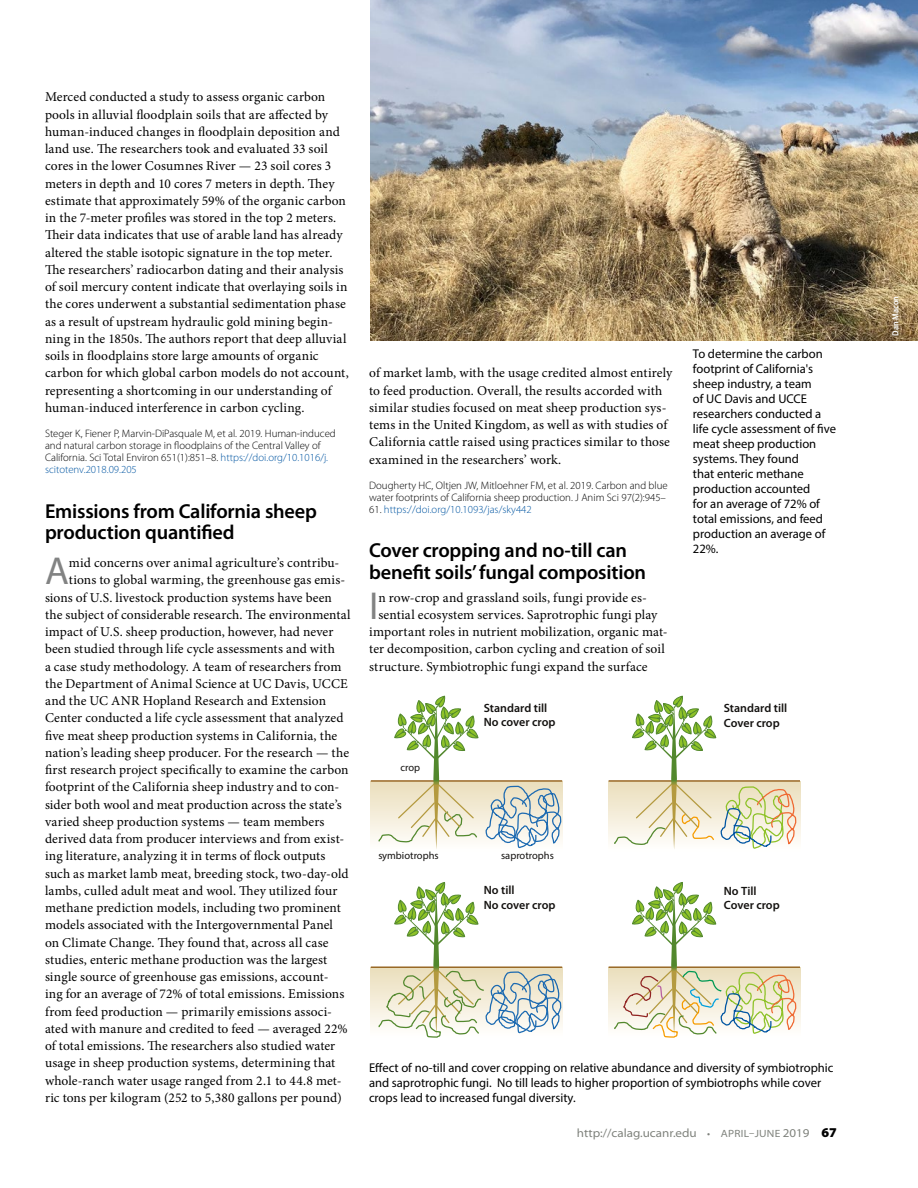
<style>
.page{position:relative;width:918px;height:1188px;background:#fff}
.page>*{position:absolute;margin:0;border:0;box-sizing:border-box;transform-origin:0 0}
.t1{font:39.15px "Myriad Pro";color:#828383}
.t2{font:600 20.25px/21.8px "Myriad Pro";letter-spacing:-.01em;color:#000}
.t3{font:13.5px/17.2px "Minion Pro";letter-spacing:.01em;color:#000}
.t4{font:12.75px/15px "Myriad Pro";color:#000}
.t5{font:600 12px/14.4px "Myriad Pro";color:#141210}
.t6{font:semi-expanded 12px "Myriad Pro";color:#7e817b}
.t7{font:300 10.8px/12px "Myriad Pro";color:#000}
.t8{font:300 10.8px "Myriad Pro";color:#0055a2}
.t9{font:10.5px "Myriad Pro";color:#141210}
.t10{font:600 semi-condensed 9px "Myriad Pro";color:#fff}
.s1{color:#0055a2}
.s2{color:#000}
.s3{font-size:10.5px}
.s4{font-weight:900;font-stretch:normal;font-size:13.5px;color:#000}
</style>
<div class="page">
<img style="left:371px;top:0;width:547px;height:340px">
<div style="left:609px;top:781px;width:191px;height:71px;background:linear-gradient(to bottom,#eadebb,#fffffe)"></div>
<div style="left:609px;top:968px;width:191px;height:70px;background:linear-gradient(to bottom,#eadebb,#fffffd)"></div>
<div style="left:371px;top:781px;width:191px;height:71px;background:linear-gradient(to bottom,#eadebb,#fffffe)"></div>
<div style="left:371px;top:968px;width:191px;height:70px;background:linear-gradient(to bottom,#eadebb,#fffffd)"></div>
<hr style="left:609px;top:780px;width:191px;height:2px;background:#986724">
<svg style="left:485px;top:782px;width:77px;height:70px"></svg>
<svg style="left:613px;top:695px;width:184px;height:157px"></svg>
<hr style="left:609px;top:966px;width:191px;height:2px;background:#986724">
<hr style="left:371px;top:780px;width:191px;height:2px;background:#986724">
<svg style="left:377px;top:695px;width:102px;height:155px"></svg>
<hr style="left:371px;top:966px;width:191px;height:2px;background:#986724">
<svg style="left:613px;top:882px;width:184px;height:156px"></svg>
<svg style="left:377px;top:882px;width:185px;height:156px"></svg>
<p class="t3" style="left:45px;top:88px;width:305px">Merced conducted a study to assess organic carbon pools in alluvial floodplain soils that are affected by human-induced changes in floodplain deposition and land use. The researchers took and evaluated 33 soil cores in the lower Cosumnes River — 23 soil cores 3 meters in depth and 10 cores 7 meters in depth. They estimate that approximately 59% of the organic carbon in the 7-meter profiles was stored in the top 2 meters.<br>Their data indicates that use of arable land has already altered the stable isotopic signature in the top meter.<br>The researchers’ radiocarbon dating and their analysis of soil mercury content indicate that overlaying soils in the cores underwent a substantial sedimentation phase as a result of upstream hydraulic gold mining begin&shy;ning in the 1850s. The authors report that deep alluvial soils in floodplains store large amounts of organic carbon for which global carbon models do not account, representing a shortcoming in our understanding of human-induced interference in carbon cycling.</p>
<p class="t7" style="left:45px;top:428px;width:292px">Steger K, Fiener P, Marvin-DiPasquale M, et al. 2019. Human-induced and natural carbon storage in floodplains of the Central Valley of California. Sci Total Environ 651(1):851–8. <span class="s1">https://doi.org/10.1016/j. scitotenv.2018.09.205</span></p>
<h2 class="t2" style="left:45px;top:499px;width:273px">Emissions from California sheep production quantified</h2>
<h1 class="t1" style="left:45px;top:547px;width:25px">A</h1>
<p class="t3" style="left:69px;top:554px;width:272px">mid concerns over animal agriculture’s contribu-</p>
<p class="t3" style="left:69px;top:571px;width:278px">tions to global warming, the greenhouse gas emis-</p>
<p class="t3" style="left:45px;top:589px;width:288px">sions of U.S. livestock production systems have been</p>
<p class="t3" style="left:45px;top:606px;width:307px">the subject of considerable research. The environmental</p>
<p class="t3" style="left:45px;top:623px;width:290px">impact of U.S. sheep production, however, had never</p>
<p class="t3" style="left:45px;top:640px;width:291px">been studied through life cycle assessments and with</p>
<p class="t3" style="left:45px;top:658px;width:298px">a case study methodology. A team of researchers from</p>
<p class="t3" style="left:45px;top:675px;width:304px">the Department of Animal Science at UC Davis, UCCE</p>
<p class="t3" style="left:45px;top:692px;width:283px">and the UC ANR Hopland Research and Extension</p>
<p class="t3" style="left:45px;top:709px;width:300px">Center conducted a life cycle assessment that analyzed</p>
<p class="t3" style="left:45px;top:727px;width:294px">five meat sheep production systems in California, the</p>
<p class="t3" style="left:45px;top:744px;width:306px">nation’s leading sheep producer. For the research — the</p>
<p class="t3" style="left:45px;top:761px;width:305px">first research project specifically to examine the carbon</p>
<p class="t3" style="left:45px;top:778px;width:296px">footprint of the California sheep industry and to con-</p>
<p class="t3" style="left:45px;top:796px;width:298px">sider both wool and meat production across the state’s</p>
<p class="t3" style="left:45px;top:813px;width:281px">varied sheep production systems — team members</p>
<p class="t3" style="left:45px;top:830px;width:301px">derived data from producer interviews and from exist-</p>
<p class="t3" style="left:45px;top:847px;width:282px">ing literature, analyzing it in terms of flock outputs</p>
<p class="t3" style="left:45px;top:865px;width:305px">such as market lamb meat, breeding stock, two-day-old</p>
<p class="t3" style="left:45px;top:882px;width:294px">lambs, culled adult meat and wool. They utilized four</p>
<p class="t3" style="left:45px;top:899px;width:297px">methane prediction models, including two prominent</p>
<p class="t3" style="left:45px;top:916px;width:289px">models associated with the Intergovernmental Panel</p>
<p class="t3" style="left:45px;top:934px;width:285px">on Climate Change. They found that, across all case</p>
<p class="t3" style="left:45px;top:951px;width:284px">studies, enteric methane production was the largest</p>
<p class="t3" style="left:45px;top:968px;width:285px">single source of greenhouse gas emissions, account-</p>
<p class="t3" style="left:45px;top:985px;width:301px">ing for an average of 72% of total emissions. Emissions</p>
<p class="t3" style="left:45px;top:1003px;width:289px">from feed production — primarily emissions associ-</p>
<p class="t3" style="left:45px;top:1020px;width:304px">ated with manure and credited to feed — averaged 22%</p>
<p class="t3" style="left:45px;top:1037px;width:292px">of total emissions. The researchers also studied water</p>
<p class="t3" style="left:45px;top:1054px;width:292px">usage in sheep production systems, determining that</p>
<p class="t3" style="left:45px;top:1072px;width:298px">whole-ranch water usage ranged from 2.1 to 44.8 met-</p>
<p class="t3" style="left:45px;top:1089px;width:298px">ric tons per kilogram (252 to 5,380 gallons per pound)</p>
<p class="t3" style="left:369px;top:364px;width:305px">of market lamb, with the usage credited almost entirely to feed production. Overall, the results accorded with similar studies focused on meat sheep production sys&shy;tems in the United Kingdom, as well as with studies of California cattle raised using practices similar to those examined in the researchers’ work.</p>
<p class="t7" style="left:369px;top:479px;width:300px">Dougherty HC, Oltjen JW, Mitloehner FM, et al. 2019. Carbon and blue water footprints of California sheep production. J Anim Sci 97(2):945–</p>
<p class="t8" style="left:369px;top:503px;width:164px"><span class="s2">61.</span> https://doi.org/10.1093/jas/sky442</p>
<h2 class="t2" style="left:369px;top:539px;width:279px">Cover cropping and no-till can benefit soils’ fungal composition</h2>
<h1 class="t1" style="left:369px;top:581px;width:11px">I</h1>
<p class="t3" style="left:379px;top:589px;width:270px">n row-crop and grassland soils, fungi provide es-</p>
<p class="t3" style="left:379px;top:606px;width:280px">sential ecosystem services. Saprotrophic fungi play</p>
<p class="t3" style="left:369px;top:623px;width:300px">important roles in nutrient mobilization, organic mat-</p>
<p class="t3" style="left:369px;top:640px;width:297px">ter decomposition, carbon cycling and creation of soil</p>
<p class="t3" style="left:369px;top:658px;width:280px">structure. Symbiotrophic fungi expand the surface</p>
<p class="t4" style="left:693px;top:346px;width:145px">To determine the carbon footprint of California's sheep industry, a team<br>of UC Davis and UCCE researchers conducted a life cycle assessment of five meat sheep production systems. They found<br>that enteric methane production accounted<br>for an average of 72% of total emissions, and feed production an average of<br>22%.</p>
<p class="t9" style="left:400px;top:761px;width:21px">crop</p>
<p class="t5" style="left:484px;top:700px;width:73px">Standard till<br>No cover crop</p>
<p class="t5" style="left:724px;top:701px;width:65px">Standard till<br>Cover crop</p>
<p class="t9" style="left:378px;top:849px;width:62px">symbiotrophs</p>
<p class="t9" style="left:501px;top:849px;width:54px">saprotrophs</p>
<p class="t5" style="left:484px;top:883px;width:73px">No till<br>No cover crop</p>
<p class="t5" style="left:724px;top:884px;width:58px">No Till<br>Cover crop</p>
<p class="t4" style="left:369px;top:1060px;width:466px">Effect of no-till and cover cropping on relative abundance and diversity of symbiotrophic and saprotrophic fungi. No till leads to higher proportion of symbiotrophs while cover crops lead to increased fungal diversity.</p>
<p class="t6" style="left:577px;top:1126px;width:262px">http://calag.ucanr.edu <span class="s3">• APRIL–JUNE</span> 2019 <span class="s4">67</span></p>
<p class="t10" style="left:890px;top:336px;width:41px;rotate:-90deg">Dan Macon</p>
</div>
